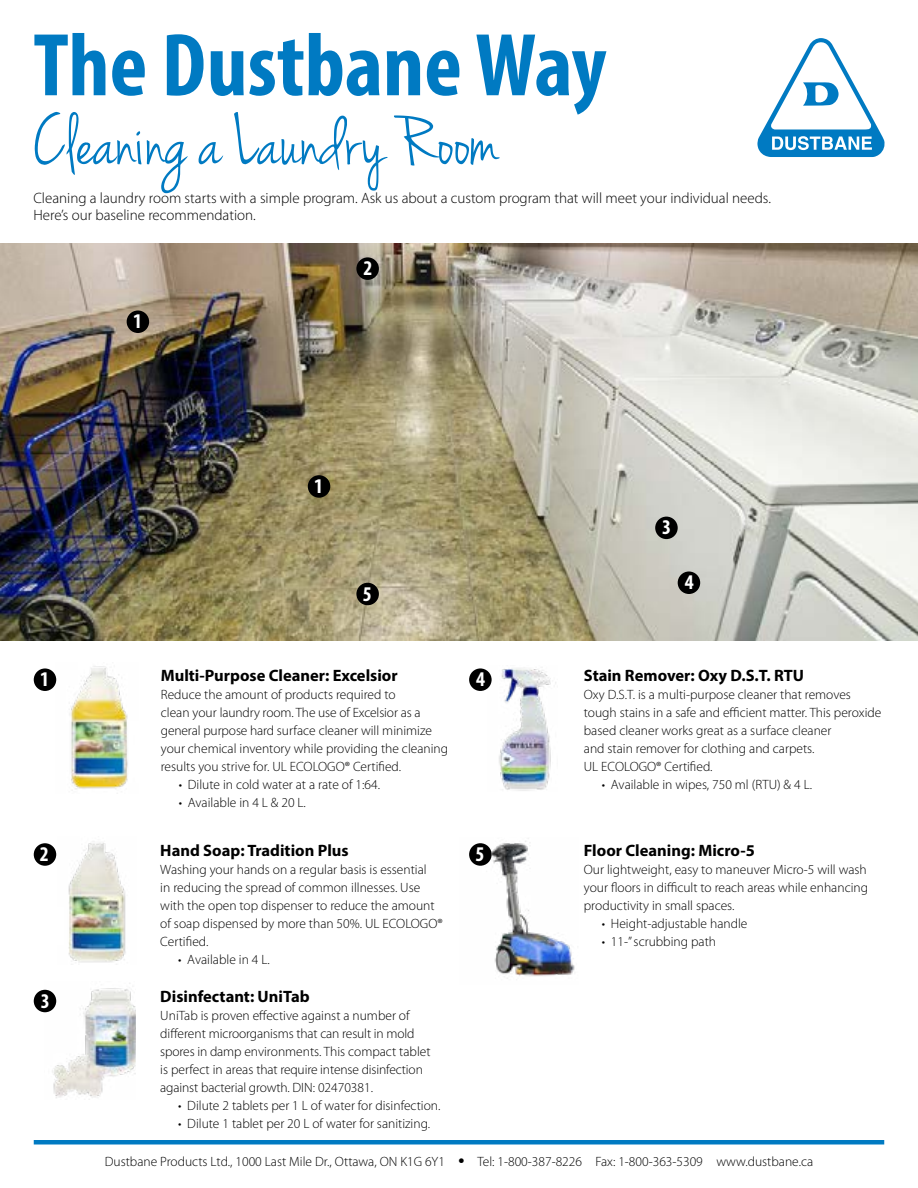
<style>
.page{position:relative;width:918px;height:1188px;background:#fff}
.page>*{position:absolute;margin:0;border:0;box-sizing:border-box;transform-origin:0 0}
.t1{font:700 condensed 90px "Myriad Pro";color:#007ac2}
.t2{font:75px "Jenna Sue";color:#007ac2}
.t3{font:700 condensed 21px "Myriad Pro";color:#fff}
.t4{font:700 16.5px "Myriad Pro";color:#000}
.t5{font:300 15px/16.5px "Myriad Pro";color:#000}
.t6{font:300 13.5px/18px "Myriad Pro";color:#000}
.s1{font-weight:900;font-size:16.5px}
</style>
<div class="page">
<hr style="left:34px;top:1140px;width:850px;height:4px;background:#007ac2">
<svg style="left:757px;top:38px;width:128px;height:119px"></svg>
<img style="left:469px;top:838px;width:106px;height:141px">
<img style="left:0;top:244px;width:918px;height:396px">
<div style="left:127px;top:310px;width:22px;height:23px;background:#000;border-radius:50%"></div>
<div style="left:308px;top:475px;width:22px;height:23px;background:#000;border-radius:50%"></div>
<div style="left:356px;top:257px;width:23px;height:23px;background:#000;border-radius:50%"></div>
<div style="left:655px;top:517px;width:23px;height:22px;background:#000;border-radius:50%"></div>
<div style="left:469px;top:843px;width:23px;height:23px;background:#000;border-radius:50%"></div>
<div style="left:34px;top:668px;width:22px;height:23px;background:#000;border-radius:50%"></div>
<img style="left:55px;top:666px;width:73px;height:125px">
<div style="left:469px;top:668px;width:23px;height:23px;background:#000;border-radius:50%"></div>
<img style="left:487px;top:668px;width:69px;height:123px">
<div style="left:34px;top:843px;width:22px;height:23px;background:#000;border-radius:50%"></div>
<img style="left:68px;top:841px;width:58px;height:122px">
<img style="left:44px;top:983px;width:92px;height:117px">
<div style="left:34px;top:990px;width:22px;height:22px;background:#000;border-radius:50%"></div>
<div style="left:678px;top:572px;width:22px;height:22px;background:#000;border-radius:50%"></div>
<div style="left:356px;top:583px;width:23px;height:22px;background:#000;border-radius:50%"></div>
<h1 class="t1" style="left:33px;top:9px;width:575px">The Dustbane Way</h1>
<h2 class="t2" style="left:33px;top:99px;width:467px">Cleaning a Laundry Room</h2>
<p class="t5" style="left:33px;top:190px;width:739px">Cleaning a laundry room starts with a simple program. Ask us about a custom program that will meet your individual needs.<br>Here’s our baseline recommendation.</p>
<h3 class="t3" style="left:133px;top:308px;width:10px">1</h3>
<h3 class="t3" style="left:363px;top:255px;width:10px">2</h3>
<h3 class="t3" style="left:314px;top:473px;width:10px">1</h3>
<h3 class="t3" style="left:363px;top:580px;width:10px">5</h3>
<p class="t4" style="left:161px;top:665px;width:238px">Multi-Purpose Cleaner: Excelsior</p>
<p class="t6" style="left:161px;top:685px;width:289px">Reduce the amount of products required to<br>clean your laundry room. The use of Excelsior as a general purpose hard surface cleaner will minimize your chemical inventory while providing the cleaning results you strive for. UL ECOLOGO® Certified.</p>
<p class="t6" style="left:179px;top:775px;width:203px">• Dilute in cold water at a rate of 1:64.</p>
<p class="t6" style="left:179px;top:793px;width:129px">• Available in 4 L &amp; 20 L.</p>
<h3 class="t3" style="left:40px;top:666px;width:10px">1</h3>
<h3 class="t3" style="left:476px;top:666px;width:10px">4</h3>
<h3 class="t3" style="left:662px;top:514px;width:10px">3</h3>
<h3 class="t3" style="left:685px;top:569px;width:10px">4</h3>
<p class="t4" style="left:584px;top:665px;width:222px">Stain Remover: Oxy D.S.T. RTU</p>
<p class="t6" style="left:584px;top:685px;width:299px">Oxy D.S.T. is a multi-purpose cleaner that removes tough stains in a safe and efficient matter. This peroxide based cleaner works great as a surface cleaner<br>and stain remover for clothing and carpets.<br>UL ECOLOGO® Certified.</p>
<p class="t6" style="left:602px;top:775px;width:212px">• Available in wipes, 750 ml (RTU) &amp; 4 L.</p>
<h3 class="t3" style="left:40px;top:841px;width:10px">2</h3>
<h3 class="t3" style="left:41px;top:987px;width:10px">3</h3>
<p class="t4" style="left:160px;top:839px;width:190px">Hand Soap: Tradition Plus</p>
<p class="t6" style="left:160px;top:860px;width:284px">Washing your hands on a regular basis is essential<br>in reducing the spread of common illnesses. Use with the open top dispenser to reduce the amount of soap dispensed by more than 50%. UL ECOLOGO® Certified.</p>
<p class="t6" style="left:178px;top:950px;width:93px">• Available in 4 L.</p>
<p class="t4" style="left:160px;top:986px;width:151px">Disinfectant: UniTab</p>
<p class="t6" style="left:160px;top:1007px;width:272px">UniTab is proven effective against a number of different microorganisms that can result in mold spores in damp environments. This compact tablet is perfect in areas that require intense disinfection against bacterial growth. DIN: 02470381.</p>
<p class="t6" style="left:178px;top:1096px;width:264px">• Dilute 2 tablets per 1 L of water for disinfection.</p>
<p class="t6" style="left:178px;top:1114px;width:253px">• Dilute 1 tablet per 20 L of water for sanitizing.</p>
<h3 class="t3" style="left:475px;top:841px;width:10px">5</h3>
<p class="t4" style="left:584px;top:839px;width:172px">Floor Cleaning: Micro-5</p>
<p class="t6" style="left:584px;top:860px;width:286px;text-align:justify">Our lightweight, easy to maneuver Micro-5 will wash your floors in difficult to reach areas while enhancing productivity in small spaces.</p>
<p class="t6" style="left:602px;top:914px;width:147px">• Height-adjustable handle</p>
<p class="t6" style="left:602px;top:932px;width:116px">• 11-” scrubbing path</p>
<p class="t6" style="left:105px;top:1153px;width:710px">Dustbane Products Ltd., 1000 Last Mile Dr., Ottawa, ON K1G 6Y1 <span class="s1">•</span> Tel: 1-800-387-8226 Fax: 1-800-363-5309 www.dustbane.ca</p>
</div>
